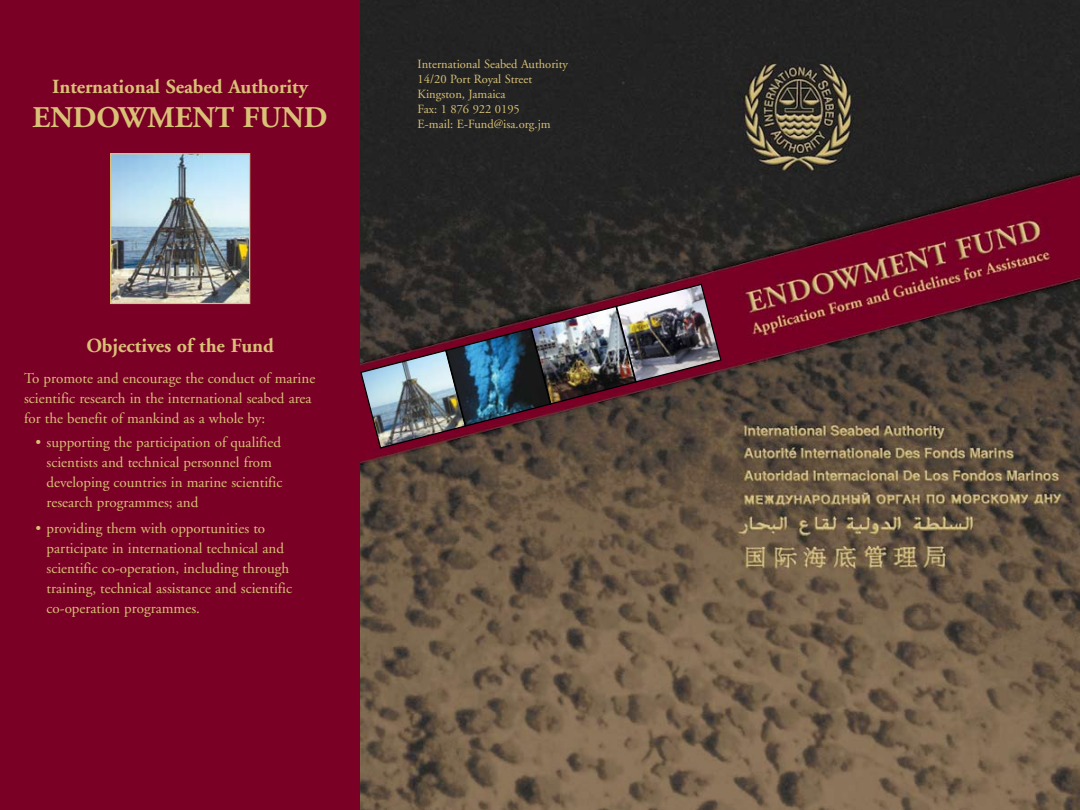
<style>
.page{position:relative;width:1080px;height:810px;background:#fff}
.page>*{position:absolute;margin:0;border:0;box-sizing:border-box;transform-origin:0 0}
.t1{font:700 30px "Adobe Garamond";color:#d9c176}
.t2{font:700 20px "Adobe Garamond";color:#d9c176}
.t3{font:15px/20px "Adobe Garamond";color:#d9c176}
.t4{font:12.5px/15px "Adobe Garamond";color:#d9c176}
</style>
<div class="page">
<img style="left:360px;top:0;width:720px;height:810px">
<div style="left:0;top:0;width:360px;height:810px;background:#7a0026"></div>
<img style="left:112px;top:155px;width:136px;height:147px">
<div style="left:110px;top:153px;width:140px;height:151px;border:1px solid #d9c176"></div>
<img style="left:360px;top:283px;width:362px;height:166px">
<h2 class="t2" style="left:52px;top:76px;width:257px">International Seabed Authority</h2>
<h1 class="t1" style="left:33px;top:101px;width:297px">ENDOWMENT FUND</h1>
<h2 class="t2" style="left:86px;top:334px;width:189px">Objectives of the Fund</h2>
<p class="t3" style="left:24px;top:369px;width:293px">To promote and encourage the conduct of marine scientific research in the international seabed area for the benefit of mankind as a whole by:</p>
<p class="t3" style="left:47px;top:433px;width:237px;text-indent:-11px">• supporting the participation of qualified scientists and technical personnel from developing countries in marine scientific research programmes; and</p>
<p class="t3" style="left:47px;top:519px;width:247px;text-indent:-11px">• providing them with opportunities to participate in international technical and scientific co-operation, including through training, technical assistance and scientific co-operation programmes.</p>
<p class="t4" style="left:418px;top:57px;width:152px">International Seabed Authority<br>14/20 Port Royal Street<br>Kingston, Jamaica<br>Fax: 1 876 922 0195<br>E-mail: E-Fund@isa.org.jm</p>
</div>
